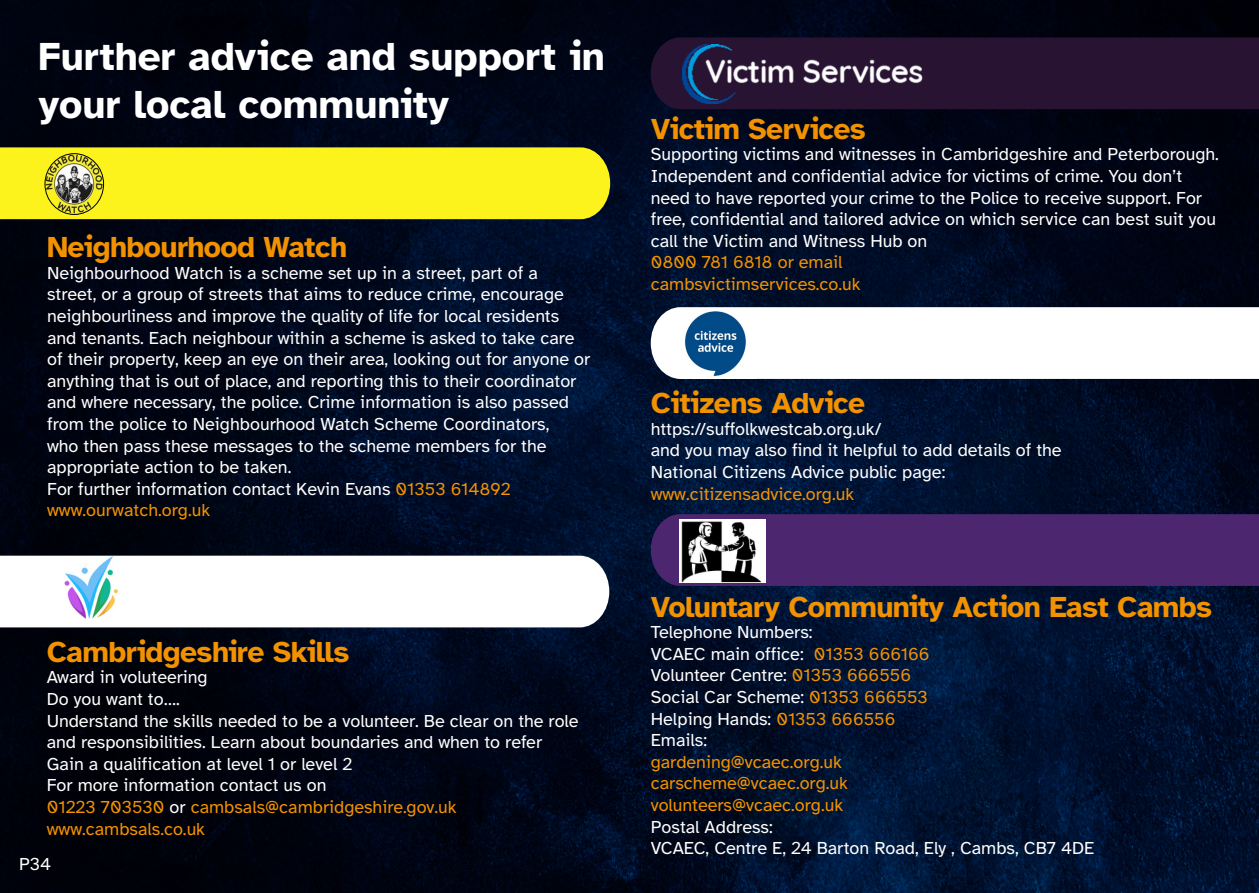
<style>
.page{position:relative;width:1259px;height:893px;background:#fff}
.page>*{position:absolute;margin:0;border:0;box-sizing:border-box;transform-origin:0 0}
.Header_2{font:700 40.5px/48.6px "Atkinson Hyperlegible";color:#fff}
.Header_3_condensed{font:700 30px "Atkinson Hyperlegible";letter-spacing:-.02em;color:#f39200}
.Body_2{font:18px/21.6px "Atkinson Hyperlegible";color:#fff}
.Body_2-2{font:18px "Atkinson Hyperlegible";color:#f39200}
.Hyperlinks{font:18px "Atkinson Hyperlegible";color:#f39200}
.s1{color:#f39200}
.s2{color:#fff}
</style>
<div class="page">
<img style="left:0;top:0;width:1259px;height:893px">
<div style="left:651px;top:37px;width:608px;height:72px;background:#281432"></div>
<img style="left:682px;top:44px;width:244px;height:60px">
<img style="left:700px;top:57px;width:222px;height:30px">
<svg style="left:651px;top:307px;width:608px;height:72px"></svg>
<img style="left:680px;top:309px;width:75px;height:70px">
<div style="left:651px;top:514px;width:608px;height:72px;background:#4c276f"></div>
<img style="left:679px;top:519px;width:86px;height:64px">
<div style="left:0;top:147px;width:610px;height:72px;background:#fcf31c"></div>
<img style="left:45px;top:154px;width:59px;height:60px">
<div style="left:45px;top:153px;width:59px;height:62px;border:1px solid #000;border-radius:50%"></div>
<svg style="left:0;top:556px;width:609px;height:71px"></svg>
<img style="left:52px;top:557px;width:75px;height:67px">
<p class="Header_2" style="left:39px;top:32px;width:568px">Further advice and support in your local community</p>
<p class="Header_3_condensed" style="left:47px;top:230px;width:302px">Neighbourhood Watch</p>
<p class="Body_2" style="left:47px;top:262px;width:544px">Neighbourhood Watch is a scheme set up in a street, part of a street, or a group of streets that aims to reduce crime, encourage neighbourliness and improve the quality of life for local residents and tenants. Each neighbour within a scheme is asked to take care of their property, keep an eye on their area, looking out for anyone or anything that is out of place, and reporting this to their coordinator and where necessary, the police. Crime information is also passed from the police to Neighbourhood Watch Scheme Coordinators,<br>who then pass these messages to the scheme members for the appropriate action to be taken.</p>
<p class="Body_2" style="left:47px;top:478px;width:465px">For further information contact Kevin Evans <span class="s1">01353 614892</span></p>
<p class="Hyperlinks" style="left:47px;top:500px;width:165px">www.ourwatch.org.uk</p>
<p class="Header_3_condensed" style="left:47px;top:634px;width:304px">Cambridgeshire Skills</p>
<p class="Body_2" style="left:47px;top:667px;width:162px">Award in voluteering</p>
<p class="Body_2" style="left:47px;top:688px;width:135px">Do you want to….</p>
<p class="Body_2" style="left:47px;top:710px;width:533px">Understand the skills needed to be a volunteer. Be clear on the role and responsibilities. Learn about boundaries and when to refer</p>
<p class="Body_2" style="left:47px;top:753px;width:307px">Gain a qualification at level 1 or level 2</p>
<p class="Body_2" style="left:47px;top:775px;width:281px">For more information contact us on</p>
<p class="Body_2-2" style="left:47px;top:797px;width:411px">01223 703530 <span class="s2">or</span> cambsals@cambridgeshire.gov.uk</p>
<p class="Body_2-2" style="left:47px;top:819px;width:160px">www.cambsals.co.uk</p>
<p class="Body_2" style="left:19px;top:854px;width:34px">P34</p>
<p class="Header_3_condensed" style="left:651px;top:111px;width:217px">Victim Services</p>
<p class="Body_2" style="left:651px;top:144px;width:570px">Supporting victims and witnesses in Cambridgeshire and Peterborough.<br>Independent and confidential advice for victims of crime. You don’t need to have reported your crime to the Police to receive support. For free, confidential and tailored advice on which service can best suit you call the Victim and Witness Hub on</p>
<p class="Body_2-2" style="left:651px;top:252px;width:193px">0800 781 6818 or email</p>
<p class="Body_2-2" style="left:651px;top:274px;width:211px">cambsvictimservices.co.uk</p>
<p class="Header_3_condensed" style="left:651px;top:386px;width:216px">Citizens Advice</p>
<p class="Body_2" style="left:651px;top:418px;width:232px">https://suffolkwestcab.org.uk/</p>
<p class="Body_2" style="left:651px;top:440px;width:412px">and you may also find it helpful to add details of the<br>National Citizens Advice public page:</p>
<p class="Body_2-2" style="left:651px;top:484px;width:205px">www.citizensadvice.org.uk</p>
<p class="Header_3_condensed" style="left:651px;top:589px;width:563px">Voluntary Community Action East Cambs</p>
<p class="Body_2" style="left:651px;top:622px;width:163px">Telephone Numbers:</p>
<p class="Body_2" style="left:651px;top:643px;width:280px">VCAEC main office: <span class="s1">01353 666166</span></p>
<p class="Body_2" style="left:651px;top:665px;width:262px">Volunteer Centre: <span class="s1">01353 666556</span></p>
<p class="Body_2" style="left:651px;top:686px;width:279px">Social Car Scheme: <span class="s1">01353 666553</span></p>
<p class="Body_2" style="left:651px;top:708px;width:246px">Helping Hands: <span class="s1">01353 666556</span></p>
<p class="Body_2" style="left:651px;top:730px;width:58px">Emails:</p>
<p class="Body_2-2" style="left:651px;top:752px;width:193px">gardening@vcaec.org.uk</p>
<p class="Body_2-2" style="left:651px;top:773px;width:199px">carscheme@vcaec.org.uk</p>
<p class="Body_2-2" style="left:651px;top:795px;width:194px">volunteers@vcaec.org.uk</p>
<p class="Body_2" style="left:651px;top:816px;width:123px">Postal Address:</p>
<p class="Body_2" style="left:651px;top:838px;width:445px">VCAEC, Centre E, 24 Barton Road, Ely , Cambs, CB7 4DE</p>
</div>
